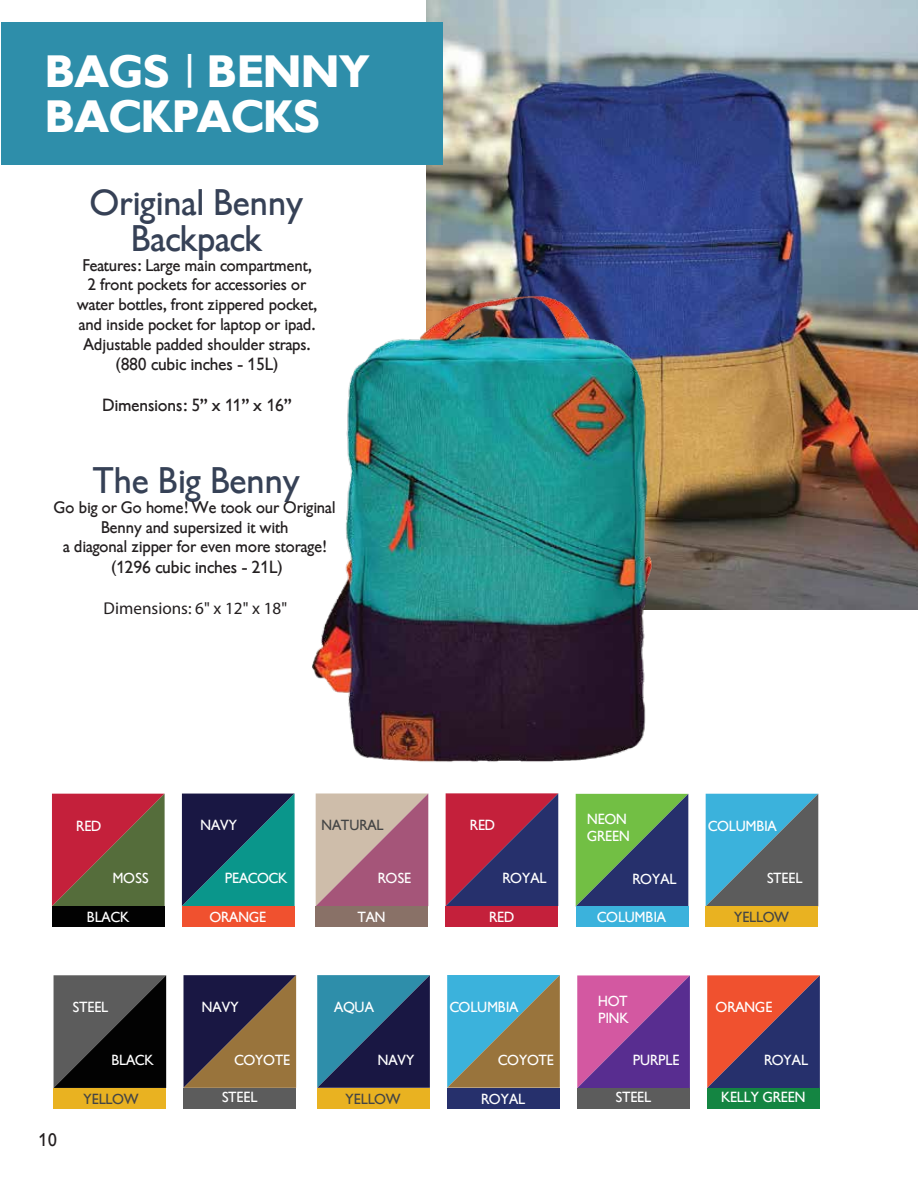
<style>
.page{position:relative;width:918px;height:1188px;background:#fff}
.page>*{position:absolute;margin:0;border:0;box-sizing:border-box;transform-origin:0 0}
.t1{font:700 45px/45px "Gibson";color:#fff}
.t2{font:36px/36px "Gibson";color:#364156;text-align:center}
.t3{font:18px "Gibson";color:#231f20}
.t4{font:17.1px "Gibson";color:#231f20}
.t5{font:17.1px "Myriad Pro";color:#231f20}
.t6{font:16.5px/19.8px "Gibson";color:#231f20;text-align:center}
.t7{font:14.25px/17.1px "Gibson";color:#fff}
.t8{font:14.25px "Gibson";color:#444545}
</style>
<div class="page">
<img style="left:426px;top:0;width:492px;height:610px">
<img style="left:285px;top:279px;width:419px;height:522px">
<svg style="left:52px;top:794px;width:113px;height:112px;background:#8c473c"></svg>
<div style="left:52px;top:906px;width:113px;height:21px;background:#020202"></div>
<svg style="left:54px;top:975px;width:112px;height:113px;background:#303030"></svg>
<div style="left:54px;top:1088px;width:112px;height:21px;background:#e9b221"></div>
<svg style="left:182px;top:794px;width:113px;height:112px;background:#125768"></svg>
<div style="left:182px;top:906px;width:113px;height:21px;background:#f0512f"></div>
<svg style="left:183px;top:975px;width:113px;height:113px;background:#5a4741"></svg>
<div style="left:183px;top:1088px;width:113px;height:21px;background:#5c5c5c"></div>
<svg style="left:316px;top:793px;width:112px;height:113px;background:#ba8a92"></svg>
<div style="left:316px;top:906px;width:112px;height:21px;background:#897167"></div>
<svg style="left:317px;top:975px;width:113px;height:113px;background:#255377"></svg>
<div style="left:317px;top:1088px;width:113px;height:21px;background:#e9b221"></div>
<svg style="left:446px;top:793px;width:112px;height:113px;background:#762854"></svg>
<div style="left:446px;top:906px;width:112px;height:21px;background:#c4203b"></div>
<svg style="left:447px;top:975px;width:113px;height:113px;background:#6b938c"></svg>
<div style="left:447px;top:1088px;width:113px;height:20px;background:#26306c"></div>
<svg style="left:576px;top:794px;width:112px;height:112px;background:#4d7858"></svg>
<div style="left:576px;top:906px;width:112px;height:21px;background:#3bb2dc"></div>
<svg style="left:577px;top:975px;width:113px;height:113px;background:#964499"></svg>
<div style="left:577px;top:1088px;width:113px;height:21px;background:#5c5c5c"></div>
<svg style="left:706px;top:794px;width:112px;height:112px;background:#4c879c"></svg>
<div style="left:706px;top:906px;width:112px;height:21px;background:#e9b221"></div>
<svg style="left:707px;top:975px;width:113px;height:113px;background:#8b414f"></svg>
<div style="left:707px;top:1088px;width:113px;height:21px;background:#148542"></div>
<div style="left:2px;top:22px;width:441px;height:143px;background:#2e8eaa"></div>
<h1 class="t1" style="left:46px;top:50px;width:326px">BAGS | BENNY<br>BACKPACKS</h1>
<h2 class="t2" style="left:91px;top:185px;width:214px">Original Benny<br>Backpack</h2>
<p class="t6" style="left:77px;top:255px;width:241px">Features: Large main compartment, 2 front pockets for accessories or water bottles, front zippered pocket, and inside pocket for laptop or ipad.<br>Adjustable padded shoulder straps.</p>
<p class="t4" style="left:115px;top:354px;width:165px">(880 cubic inches - 15L)</p>
<p class="t4" style="left:103px;top:396px;width:190px">Dimensions: 5" x 11" x 16"</p>
<h2 class="t2" style="left:94px;top:463px;width:207px">The Big Benny</h2>
<p class="t6" style="left:54px;top:498px;width:283px">Go big or Go home! We took our Original<br>Benny and supersized it with<br>a diagonal zipper for even more storage!</p>
<p class="t4" style="left:111px;top:557px;width:174px">(1296 cubic inches - 21L)</p>
<p class="t5" style="left:104px;top:598px;width:185px">Dimensions: 6" x 12" x 18"</p>
<p class="t7" style="left:77px;top:817px;width:27px">RED</p>
<p class="t7" style="left:113px;top:870px;width:37px">MOSS</p>
<p class="t7" style="left:87px;top:909px;width:43px">BLACK</p>
<p class="t3" style="left:39px;top:1130px;width:20px">10</p>
<p class="t7" style="left:73px;top:999px;width:37px">STEEL</p>
<p class="t7" style="left:112px;top:1052px;width:43px">BLACK</p>
<p class="t8" style="left:84px;top:1091px;width:57px">YELLOW</p>
<p class="t7" style="left:201px;top:817px;width:38px">NAVY</p>
<p class="t8" style="left:322px;top:817px;width:64px">NATURAL</p>
<p class="t7" style="left:470px;top:817px;width:27px">RED</p>
<p class="t7" style="left:587px;top:811px;width:44px">NEON<br>GREEN</p>
<p class="t7" style="left:708px;top:817px;width:70px">COLUMBIA</p>
<p class="t7" style="left:225px;top:870px;width:64px">PEACOCK</p>
<p class="t7" style="left:210px;top:909px;width:58px">ORANGE</p>
<p class="t7" style="left:378px;top:870px;width:35px">ROSE</p>
<p class="t7" style="left:358px;top:909px;width:29px">TAN</p>
<p class="t7" style="left:503px;top:870px;width:45px">ROYAL</p>
<p class="t7" style="left:489px;top:909px;width:27px">RED</p>
<p class="t7" style="left:633px;top:870px;width:45px">ROYAL</p>
<p class="t7" style="left:598px;top:909px;width:70px">COLUMBIA</p>
<p class="t7" style="left:767px;top:870px;width:37px">STEEL</p>
<p class="t8" style="left:734px;top:909px;width:57px">YELLOW</p>
<p class="t7" style="left:202px;top:999px;width:38px">NAVY</p>
<p class="t7" style="left:335px;top:999px;width:41px">AQUA</p>
<p class="t7" style="left:450px;top:999px;width:70px">COLUMBIA</p>
<p class="t7" style="left:599px;top:993px;width:32px">HOT<br>PINK</p>
<p class="t7" style="left:716px;top:999px;width:58px">ORANGE</p>
<p class="t7" style="left:235px;top:1052px;width:57px">COYOTE</p>
<p class="t7" style="left:222px;top:1089px;width:37px">STEEL</p>
<p class="t7" style="left:378px;top:1052px;width:38px">NAVY</p>
<p class="t8" style="left:346px;top:1090px;width:57px">YELLOW</p>
<p class="t7" style="left:499px;top:1051px;width:57px">COYOTE</p>
<p class="t7" style="left:482px;top:1090px;width:45px">ROYAL</p>
<p class="t7" style="left:633px;top:1052px;width:48px">PURPLE</p>
<p class="t7" style="left:616px;top:1089px;width:37px">STEEL</p>
<p class="t7" style="left:764px;top:1052px;width:45px">ROYAL</p>
<p class="t7" style="left:721px;top:1089px;width:86px">KELLY GREEN</p>
</div>
